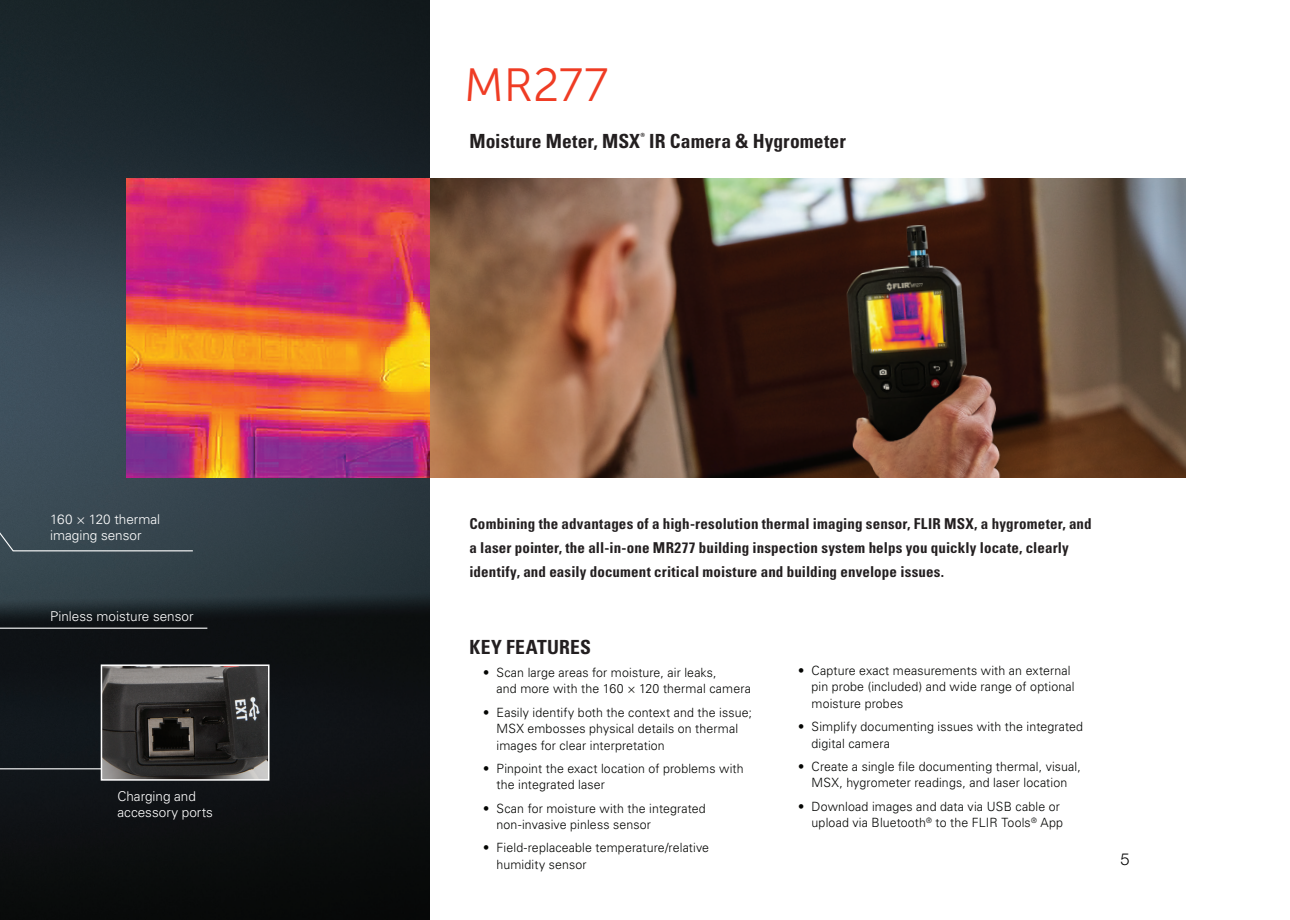
<style>
.page{position:relative;width:1290px;height:920px;background:#fff}
.page>*{position:absolute;margin:0;border:0;box-sizing:border-box;transform-origin:0 0}
.Spread_Headlines{font:46.5px "Museo Sans 300";color:#ef3c24}
.intro_text{font:19.5px "Univers LTCYR 67 Bold Cond";letter-spacing:.005em;color:#231f20}
.t1{font:300 16.5px "Helvetica Neue LT Std";color:#000}
.intro_text-2{font:15px/24px "Univers LTCYR 67 Bold Cond";letter-spacing:.01em;color:#231f20}
.text{font:300 13.5px/16.5px "Univers LT Std";color:#fff}
.t2{font:300 12.75px/16.5px "Univers LT Std";letter-spacing:.01em;color:#040503}
</style>
<div class="page">
<img style="left:0;top:0;width:429px;height:920px">
<img style="left:0;top:84px;width:19px;height:714px">
<hr style="left:0;top:628px;width:207px;height:1px;background:#fff">
<img style="left:126px;top:178px;width:1059px;height:299px">
<svg style="left:0;top:330px;width:194px;height:222px;background:#5e5055"></svg>
<img style="left:104px;top:667px;width:162px;height:111px">
<div style="left:101px;top:664px;width:168px;height:117px;border:2px solid #fff"></div>
<hr style="left:0;top:768px;width:101px;height:1px;background:#fff">
<p class="text" style="left:50px;top:511px;width:111px">160 × 120 thermal imaging sensor</p>
<p class="text" style="left:50px;top:608px;width:145px">Pinless moisture sensor</p>
<p class="text" style="left:117px;top:788px;width:97px">Charging and accessory ports</p>
<p class="Spread_Headlines" style="left:464px;top:60px;width:146px">MR277</p>
<p class="intro_text" style="left:469px;top:129px;width:378px">Moisture Meter, MSX<sup>®</sup> IR Camera &amp; Hygrometer</p>
<p class="intro_text-2" style="left:469px;top:511px;width:624px">Combining the advantages of a high-resolution thermal imaging sensor, FLIR MSX, a hygrometer, and a laser pointer, the all-in-one MR277 building inspection system helps you quickly locate, clearly identify, and easily document critical moisture and building envelope issues.</p>
<p class="intro_text" style="left:470px;top:635px;width:123px">KEY FEATURES</p>
<p class="t2" style="left:496px;top:664px;width:256px;text-indent:-14px">• Scan large areas for moisture, air leaks,<br>and more with the 160 × 120 thermal camera</p>
<p class="t2" style="left:496px;top:704px;width:257px;text-indent:-14px">• Easily identify both the context and the issue;<br>MSX embosses physical details on thermal images for clear interpretation</p>
<p class="t2" style="left:496px;top:760px;width:249px;text-indent:-14px">• Pinpoint the exact location of problems with the integrated laser</p>
<p class="t2" style="left:496px;top:800px;width:211px;text-indent:-14px">• Scan for moisture with the integrated non-invasive pinless sensor</p>
<p class="t2" style="left:496px;top:840px;width:214px;text-indent:-14px">• Field-replaceable temperature/relative humidity sensor</p>
<p class="t2" style="left:811px;top:662px;width:264px;text-indent:-14px">• Capture exact measurements with an external pin probe (included) and wide range of optional moisture probes</p>
<p class="t2" style="left:811px;top:718px;width:273px;text-indent:-14px">• Simplify documenting issues with the integrated digital camera</p>
<p class="t2" style="left:798px;top:758px;width:284px;text-align:center">• Create a single file documenting thermal, visual,<br>MSX, hygrometer readings, and laser location</p>
<p class="t2" style="left:798px;top:798px;width:267px;text-align:right">• Download images and data via USB cable or upload via Bluetooth<sup>®</sup> to the FLIR Tools<sup>®</sup> App</p>
<p class="t1" style="left:1120px;top:849px;width:11px">5</p>
</div>
